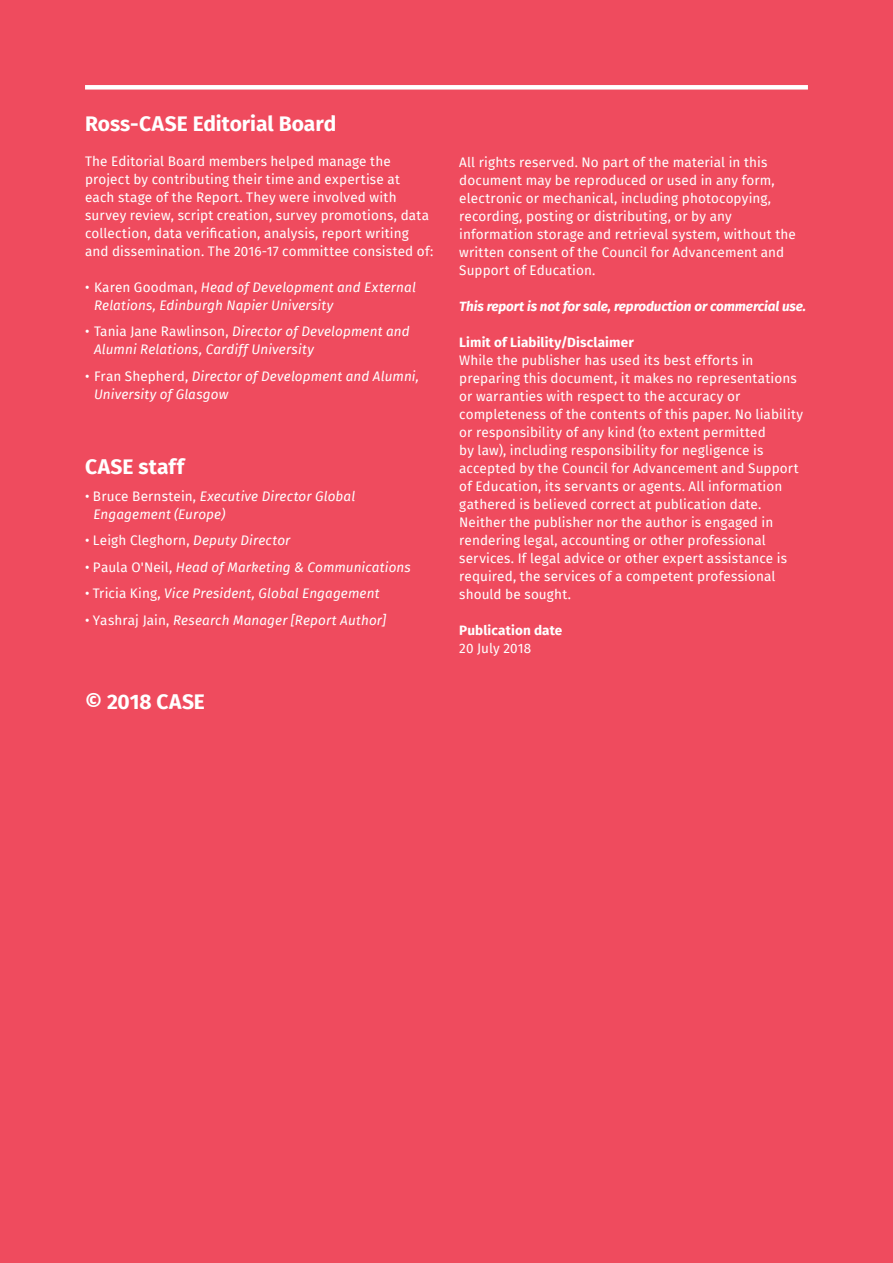
<style>
.page{position:relative;width:893px;height:1263px;background:#ef4b5e}
.page>*{position:absolute;margin:0;border:0;box-sizing:border-box;transform-origin:0 0}
.t1{font:700 21px "Fira Sans";letter-spacing:-.005em;color:#fff}
.t2{font:13.5px/18px "Fira Sans";letter-spacing:.01em;color:#fff}
.t3{font:italic 13.5px/18px "Fira Sans";letter-spacing:.01em;color:#fff}
.t4{font:italic 700 13.5px "Fira Sans";letter-spacing:-.01em;color:#fff}
.t5{font:700 13.5px "Fira Sans";letter-spacing:.01em;color:#fff}
.s1{font-style:normal}
.s2{font-style:italic}
</style>
<div class="page">
<div style="left:85px;top:85px;width:723px;height:5px;background:#fff"></div>
<h1 class="t1" style="left:85px;top:106px;width:253px">Ross-CASE Editorial Board</h1>
<p class="t2" style="left:85px;top:152px;width:350px">The Editorial Board members helped manage the project by contributing their time and expertise at<br>each stage of the Report. They were involved with survey review, script creation, survey promotions, data collection, data verification, analysis, report writing and dissemination. The 2016-17 committee consisted of:</p>
<p class="t3" style="left:94px;top:278px;width:323px;text-indent:-9px"><span class="s1">• Karen Goodman,</span> Head of Development and External<br>Relations, Edinburgh Napier University</p>
<p class="t3" style="left:94px;top:322px;width:317px;text-indent:-9px"><span class="s1">• Tania Jane Rawlinson,</span> Director of Development and<br>Alumni Relations, Cardiff University</p>
<p class="t3" style="left:94px;top:367px;width:327px;text-indent:-9px"><span class="s1">• Fran Shepherd,</span> Director of Development and Alumni,<br>University of Glasgow</p>
<h1 class="t1" style="left:85px;top:449px;width:101px">CASE staff</h1>
<p class="t3" style="left:94px;top:487px;width:263px;text-indent:-9px"><span class="s1">• Bruce Bernstein,</span> Executive Director Global<br>Engagement (Europe)</p>
<p class="t2" style="left:85px;top:531px;width:207px">• Leigh Cleghorn, <span class="s2">Deputy Director</span></p>
<p class="t3" style="left:85px;top:558px;width:327px"><span class="s1">• Paula O'Neil,</span> Head of Marketing &amp; Communications</p>
<p class="t3" style="left:85px;top:584px;width:296px"><span class="s1">• Tricia King,</span> Vice President, Global Engagement</p>
<p class="t3" style="left:85px;top:611px;width:302px"><span class="s1">• Yashraj Jain,</span> Research Manager [Report Author]</p>
<h1 class="t1" style="left:85px;top:684px;width:121px">© 2018 CASE</h1>
<p class="t2" style="left:459px;top:153px;width:338px">All rights reserved. No part of the material in this document may be reproduced or used in any form, electronic or mechanical, including photocopying, recording, posting or distributing, or by any information storage and retrieval system, without the written consent of the Council for Advancement and Support of Education.</p>
<p class="t4" style="left:459px;top:295px;width:348px">This report is not for sale, reproduction or commercial use.</p>
<p class="t5" style="left:459px;top:331px;width:176px">Limit of Liability/Disclaimer</p>
<p class="t2" style="left:459px;top:351px;width:345px">While the publisher has used its best efforts in preparing this document, it makes no representations or warranties with respect to the accuracy or completeness of the contents of this paper. No liability or responsibility of any kind (to extent permitted<br>by law), including responsibility for negligence is accepted by the Council for Advancement and Support of Education, its servants or agents. All information gathered is believed correct at publication date.<br>Neither the publisher nor the author is engaged in rendering legal, accounting or other professional services. If legal advice or other expert assistance is required, the services of a competent professional should be sought.</p>
<p class="t5" style="left:459px;top:619px;width:105px">Publication date</p>
<p class="t2" style="left:459px;top:639px;width:74px">20 July 2018</p>
</div>
